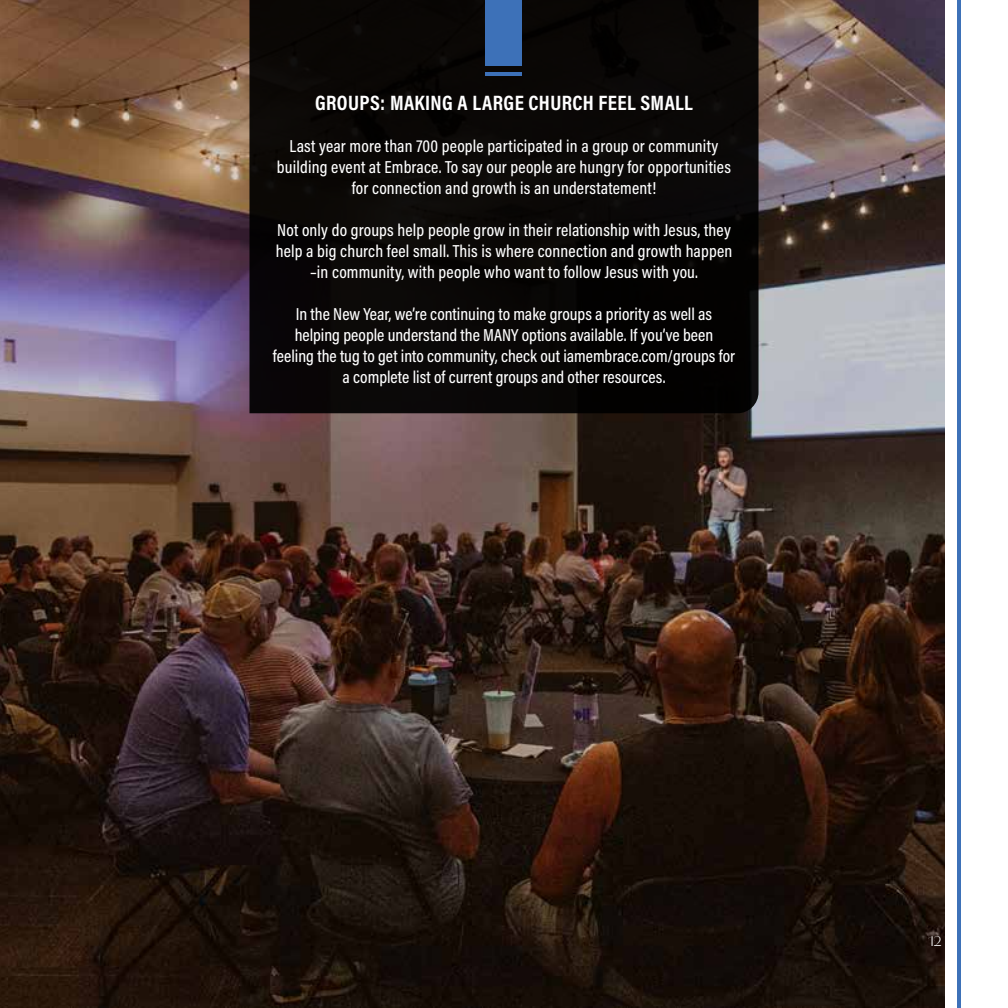
<style>
.page{position:relative;width:1008px;height:1008px;background:#fff}
.page>*{position:absolute;margin:0;border:0;box-sizing:border-box;transform-origin:0 0}
.t1{font:700 21px "Acumin Pro Cond";letter-spacing:.02em;color:#fff}
.t2{font:500 17.5px/21px "Acumin Pro Cond";letter-spacing:.01em;color:#fff;text-align:center}
.t3{font:300 14px "Magnat Poster";color:#fff}
</style>
<div class="page">
<img style="left:0;top:0;width:945px;height:1008px">
<div style="left:249px;top:0;width:510px;height:413px;background:#0a0706"></div>
<hr style="left:486px;top:72px;width:36px;height:3px;background:#3d71b8">
<div style="left:486px;top:0;width:36px;height:66px;background:#3d71b8"></div>
<hr style="left:957px;top:0;width:4px;height:1008px;background:#3d71b8">
<p class="t1" style="left:315px;top:89px;width:379px">GROUPS: MAKING A LARGE CHURCH FEEL SMALL</p>
<p class="t2" style="left:277px;top:135px;width:456px">Last year more than 700 people participated in a group or community building event at Embrace. To say our people are hungry for opportunities for connection and growth is an understatement!</p>
<p class="t2" style="left:276px;top:219px;width:458px">Not only do groups help people grow in their relationship with Jesus, they help a big church feel small. This is where connection and growth happen –in community, with people who want to follow Jesus with you.</p>
<p class="t2" style="left:273px;top:303px;width:464px">In the New Year, we’re continuing to make groups a priority as well as helping people understand the MANY options available. If you’ve been feeling the tug to get into community, check out iamembrace.com/groups for a complete list of current groups and other resources.</p>
<p class="t3" style="left:928px;top:932px;width:15px">12</p>
</div>
